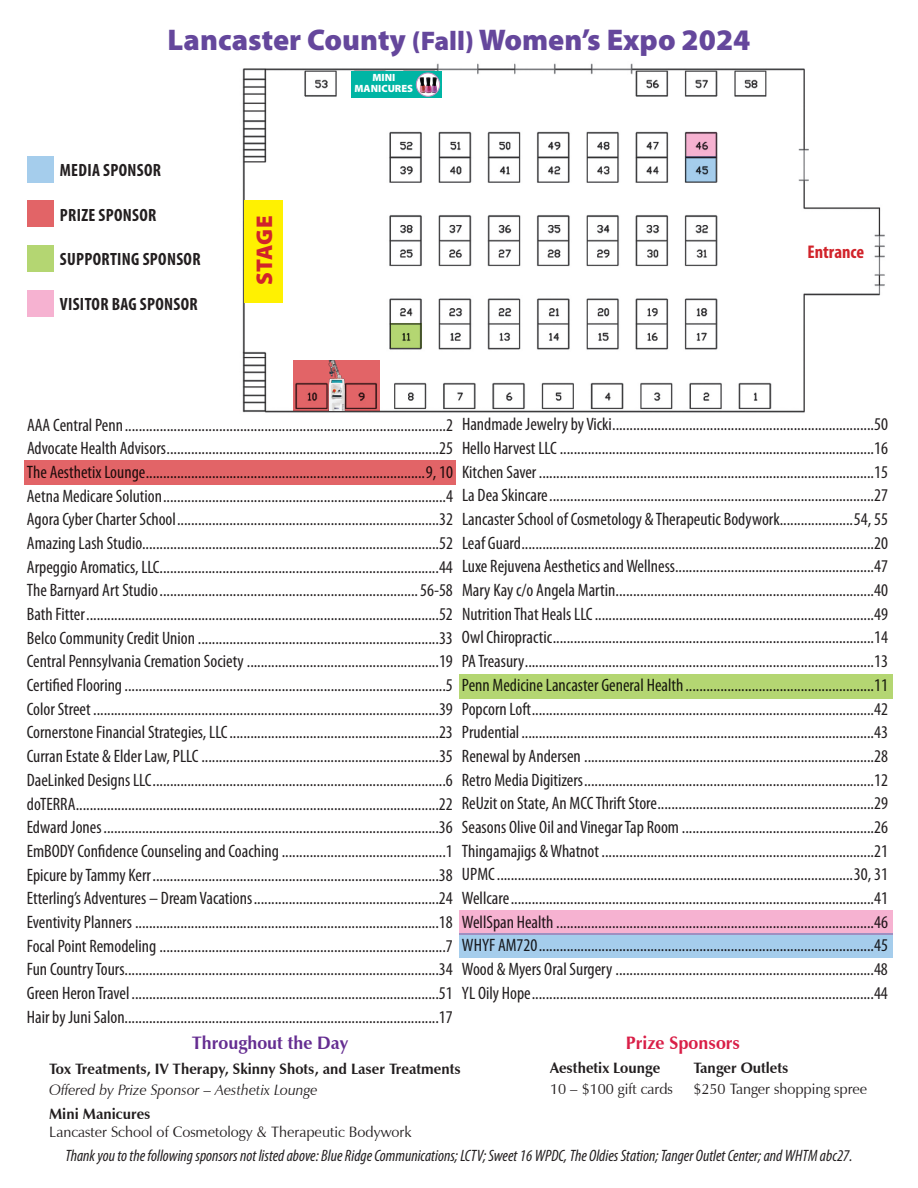
<style>
.page{position:relative;width:918px;height:1188px;background:#fff}
.page>*{position:absolute;margin:0;border:0;box-sizing:border-box;transform-origin:0 0}
.t1{font:900 30px "Myriad Pro";color:#65479c}
.t2{font:900 22.8px "Myriad Pro";letter-spacing:.005em;color:#d1232a}
.t3{font:700 condensed 18.45px "Myriad Pro";color:#d1232a}
.t4{font:condensed 18px/23.7px "Myriad Pro";color:#231f20;text-align:justify}
.t5{font:700 18px "Zapf Humanist 601 BT";color:#652d91}
.t6{font:700 18px "Zapf Humanist 601 BT";color:#d91e47}
.t7{font:700 condensed 17.85px "Myriad Pro";letter-spacing:.02em;color:#231f20}
.t8{font:italic condensed 16.5px "Myriad Pro";color:#231f20}
.t9{font:700 15px "Zapf Humanist 601 BT";color:#231f20}
.t10{font:15px "Zapf Humanist 601 BT";color:#231f20}
.t11{font:italic 15px "Zapf Humanist 601 BT";color:#231f20}
.t12{font:900 10.5px/10.5px "Myriad Pro";color:#fff;text-align:center}
.s1{font-size:27px}
</style>
<div class="page">
<img style="left:242px;top:63px;width:643px;height:350px">
<div style="left:244px;top:200px;width:39px;height:103px;background:#fff101"></div>
<div style="left:801px;top:244px;width:70px;height:19px;background:#fff"></div>
<svg style="left:391px;top:323px;width:31px;height:25px"></svg>
<svg style="left:294px;top:360px;width:86px;height:50px;background:#d15c5f"></svg>
<svg style="left:686px;top:158px;width:30px;height:24px"></svg>
<svg style="left:686px;top:132px;width:31px;height:26px"></svg>
<div style="left:352px;top:71px;width:90px;height:27px;background:#00b5a4"></div>
<svg style="left:416px;top:73px;width:24px;height:23px"></svg>
<img style="left:418px;top:75px;width:20px;height:19px">
<div style="left:416px;top:73px;width:24px;height:24px;border:1px solid #c78ebf;border-radius:50%"></div>
<img style="left:327px;top:360px;width:20px;height:50px">
<div style="left:459px;top:934px;width:433px;height:24px;background:#a5cdec"></div>
<div style="left:459px;top:910px;width:433px;height:25px;background:#f6b2d1"></div>
<div style="left:459px;top:674px;width:433px;height:24px;background:#b4d672"></div>
<div style="left:24px;top:460px;width:431px;height:24px;background:#e26467"></div>
<div style="left:27px;top:245px;width:27px;height:27px;background:#b4d672"></div>
<div style="left:27px;top:290px;width:27px;height:26px;background:#f6b2d1"></div>
<div style="left:27px;top:156px;width:27px;height:27px;background:#a5cdec"></div>
<div style="left:27px;top:201px;width:27px;height:26px;background:#e26467"></div>
<h1 class="t1" style="left:168px;top:19px;width:584px">Lancaster County <span class="s1">(Fall)</span> Women’s Expo 2024</h1>
<p class="t7" style="left:60px;top:159px;width:53px">MEDIA SPONSOR</p>
<p class="t7" style="left:60px;top:204px;width:56px">PRIZE SPONSOR</p>
<p class="t7" style="left:60px;top:248px;width:100px">SUPPORTING SPONSOR</p>
<p class="t7" style="left:60px;top:293px;width:16px">VISITOR</p>
<p class="t7" style="left:112px;top:293px;width:38px">BAG SPONSOR</p>
<p class="t2" style="left:249px;top:285px;width:71px;rotate:-90deg">STAGE</p>
<p class="t12" style="left:355px;top:72px;width:60px">MINI<br>MANICURES</p>
<p class="t3" style="left:807px;top:240px;width:58px">ENTRANCE</p>
<p class="t4" style="left:27px;top:412px;width:428px">AAA Central Penn............................................................................................2<br>Advocate Health Advisors..............................................................................25<br>The Aesthetix Lounge................................................................................9, 10<br>Aetna Medicare Solution.................................................................................4<br>Agora Cyber Charter School...........................................................................32<br>Amazing Lash Studio.....................................................................................52<br>Arpeggio Aromatics, LLC................................................................................44<br>The Barnyard Art Studio..........................................................................56-58<br>Bath Fitter.....................................................................................................52<br>Belco Community Credit Union .....................................................................33<br>Central Pennsylvania Cremation Society .......................................................19<br>Certified Flooring............................................................................................5<br>Color Street ...................................................................................................39<br>Cornerstone Financial Strategies, LLC............................................................23<br>Curran Estate &amp; Elder Law, PLLC ....................................................................35<br>DaeLinked Designs LLC....................................................................................6 doTERRA........................................................................................................22<br>Edward Jones................................................................................................36<br>EmBODY Confidence Counseling and Coaching ...............................................1<br>Epicure by Tammy Kerr..................................................................................38<br>Etterling’s Adventures – Dream Vacations.....................................................24<br>Eventivity Planners .......................................................................................18<br>Focal Point Remodeling ..................................................................................7<br>Fun Country Tours..........................................................................................34<br>Green Heron Travel........................................................................................51<br>Hair by Juni Salon..........................................................................................17</p>
<p class="t4" style="left:462px;top:412px;width:428px">Handmade Jewelry by Vicki...........................................................................50<br>Hello Harvest LLC ..........................................................................................16<br>Kitchen Saver ................................................................................................15<br>La Dea Skincare.............................................................................................27<br>Lancaster School of Cosmetology &amp; Therapeutic Bodywork.....................54, 55<br>Leaf Guard.....................................................................................................20<br>Luxe Rejuvena Aesthetics and Wellness.........................................................47<br>Mary Kay c/o Angela Martin..........................................................................40<br>Nutrition That Heals LLC................................................................................49<br>Owl Chiropractic............................................................................................14<br>PA Treasury....................................................................................................13<br>Penn Medicine Lancaster General Health ......................................................11<br>Popcorn Loft..................................................................................................42<br>Prudential.....................................................................................................43<br>Renewal by Andersen ...................................................................................28<br>Retro Media Digitizers...................................................................................12<br>ReUzit on State, An MCC Thrift Store..............................................................29<br>Seasons Olive Oil and Vinegar Tap Room .......................................................26<br>Thingamajigs &amp; Whatnot ..............................................................................21<br>UPMC......................................................................................................30, 31<br>Wellcare........................................................................................................41<br>WellSpan Health ...........................................................................................46<br>WHYF AM720................................................................................................45<br>Wood &amp; Myers Oral Surgery ..........................................................................48<br>YL Oily Hope..................................................................................................44</p>
<p class="t5" style="left:192px;top:1032px;width:158px">Throughout the Day</p>
<p class="t9" style="left:49px;top:1060px;width:413px">Tox Treatments, IV Therapy, Skinny Shots, and Laser Treatments</p>
<p class="t11" style="left:49px;top:1080px;width:270px">Offered by Prize Sponsor – Aesthetix Lounge</p>
<p class="t9" style="left:49px;top:1105px;width:103px">Mini Manicures</p>
<p class="t10" style="left:49px;top:1123px;width:364px">Lancaster School of Cosmetology &amp; Therapeutic Bodywork</p>
<p class="t6" style="left:626px;top:1032px;width:116px">Prize Sponsors</p>
<p class="t9" style="left:693px;top:1059px;width:97px">Tanger Outlets</p>
<p class="t10" style="left:693px;top:1079px;width:176px">$250 Tanger shopping spree</p>
<p class="t9" style="left:550px;top:1059px;width:112px">Aesthetix Lounge</p>
<p class="t10" style="left:550px;top:1079px;width:124px">10 – $100 gift cards</p>
<p class="t8" style="left:65px;top:1145px;width:789px">Thank you to the following sponsors not listed above: Blue Ridge Communications; LCTV; Sweet 16 WPDC, The Oldies Station; Tanger Outlet Center; and WHTM abc27.</p>
</div>
